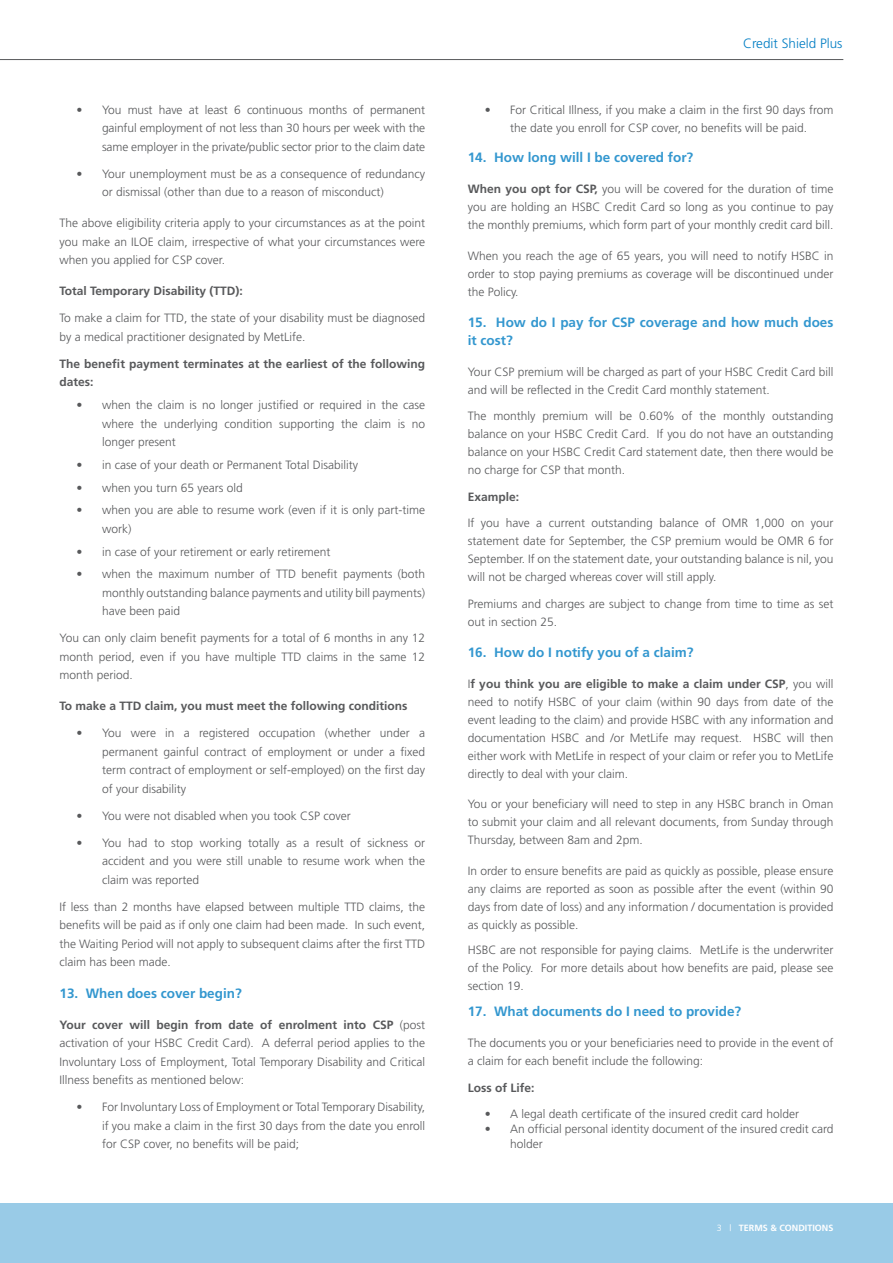
<style>
.page{position:relative;width:893px;height:1263px;background:#fff}
.page>*{position:absolute;margin:0;border:0;box-sizing:border-box;transform-origin:0 0}
.t1{font:700 13.5px/18px "Frutiger";color:#3397cf}
.t2{font:300 13.5px "Frutiger LT Std";color:#007dc3}
.t3{font:300 12px/18.5px "Frutiger";color:#58595b;text-align:justify}
.t4{font:700 12px/18.5px "Frutiger";color:#58595b}
.t5{font:700 9px "Frutiger";color:#fff}
.s1{font-weight:700}
.s2{font-weight:300}
</style>
<div class="page">
<hr style="left:0;top:59px;width:843px;height:1px;background:#58595b">
<div style="left:0;top:1203px;width:893px;height:60px;background:#99cbe7"></div>
<p class="t3" style="left:102px;top:100px;width:325px;text-indent:-26px">• You must have at least 6 continuous months of permanent gainful employment of not less than 30 hours per week with the same employer in the private/public sector prior to the claim date</p>
<p class="t3" style="left:102px;top:164px;width:325px;text-indent:-26px">• Your unemployment must be as a consequence of redundancy or dismissal (other than due to a reason of misconduct)</p>
<p class="t3" style="left:60px;top:214px;width:367px">The above eligibility criteria apply to your circumstances as at the point you make an ILOE claim, irrespective of what your circumstances were when you applied for CSP cover.</p>
<p class="t4" style="left:60px;top:282px;width:185px">Total Temporary Disability (TTD):</p>
<p class="t3" style="left:60px;top:309px;width:367px">To make a claim for TTD, the state of your disability must be diagnosed by a medical practitioner designated by MetLife.</p>
<p class="t4" style="left:60px;top:354px;width:367px">The benefit payment terminates at the earliest of the following dates:</p>
<p class="t3" style="left:102px;top:396px;width:325px;text-indent:-26px">• when the claim is no longer justified or required in the case where the underlying condition supporting the claim is no longer present</p>
<p class="t3" style="left:77px;top:455px;width:283px">• in case of your death or Permanent Total Disability</p>
<p class="t3" style="left:77px;top:478px;width:168px">• when you turn 65 years old</p>
<p class="t3" style="left:102px;top:501px;width:325px;text-indent:-26px">• when you are able to resume work (even if it is only part-time work)</p>
<p class="t3" style="left:77px;top:542px;width:255px">• in case of your retirement or early retirement</p>
<p class="t3" style="left:102px;top:565px;width:325px;text-indent:-26px">• when the maximum number of TTD benefit payments (both monthly outstanding balance payments and utility bill payments) have been paid</p>
<p class="t3" style="left:60px;top:629px;width:367px">You can only claim benefit payments for a total of 6 months in any 12 month period, even if you have multiple TTD claims in the same 12 month period.</p>
<p class="t4" style="left:60px;top:697px;width:350px">To make a TTD claim, you must meet the following conditions</p>
<p class="t3" style="left:102px;top:724px;width:325px;text-indent:-26px">• You were in a registered occupation (whether under a permanent gainful contract of employment or under a fixed term contract of employment or self-employed) on the first day of your disability</p>
<p class="t3" style="left:77px;top:806px;width:276px">• You were not disabled when you took CSP cover</p>
<p class="t3" style="left:102px;top:833px;width:325px;text-indent:-26px">• You had to stop working totally as a result of sickness or accident and you were still unable to resume work when the claim was reported</p>
<p class="t3" style="left:60px;top:897px;width:367px">If less than 2 months have elapsed between multiple TTD claims, the benefits will be paid as if only one claim had been made. In such event, the Waiting Period will not apply to subsequent claims after the first TTD claim has been made.</p>
<p class="t1" style="left:60px;top:984px;width:184px">13. When does cover begin?</p>
<p class="t3" style="left:60px;top:1015px;width:367px"><span class="s1">Your cover will begin from date of enrolment into CSP</span> (post activation of your HSBC Credit Card). A deferral period applies to the Involuntary Loss of Employment, Total Temporary Disability and Critical Illness benefits as mentioned below:</p>
<p class="t3" style="left:102px;top:1098px;width:325px;text-indent:-26px">• For Involuntary Loss of Employment or Total Temporary Disability, if you make a claim in the first 30 days from the date you enroll for CSP cover, no benefits will be paid;</p>
<p class="t2" style="left:743px;top:36px;width:101px">Credit Shield Plus</p>
<p class="t3" style="left:485px;top:100px;width:350px;line-height:18px;text-align:center">• For Critical Illness, if you make a claim in the first 90 days from the date you enroll for CSP cover, no benefits will be paid.</p>
<p class="t1" style="left:468px;top:149px;width:227px">14. How long will I be covered for?</p>
<p class="t3" style="left:468px;top:180px;width:367px;line-height:18px"><span class="s1">When you opt for CSP,</span> you will be covered for the duration of time you are holding an HSBC Credit Card so long as you continue to pay the monthly premiums, which form part of your monthly credit card bill.</p>
<p class="t3" style="left:468px;top:247px;width:367px;line-height:18px">When you reach the age of 65 years, you will need to notify HSBC in order to stop paying premiums as coverage will be discontinued under the Policy.</p>
<p class="t1" style="left:468px;top:313px;width:367px">15. How do I pay for CSP coverage and how much does it cost?</p>
<p class="t3" style="left:468px;top:362px;width:367px;line-height:18px">Your CSP premium will be charged as part of your HSBC Credit Card bill and will be reflected in the Credit Card monthly statement.</p>
<p class="t3" style="left:468px;top:407px;width:367px;line-height:18px">The monthly premium will be 0.60% of the monthly outstanding balance on your HSBC Credit Card. If you do not have an outstanding balance on your HSBC Credit Card statement date, then there would be no charge for CSP that month.</p>
<p class="t4" style="left:468px;top:487px;width:53px">Example:</p>
<p class="t3" style="left:468px;top:514px;width:367px;line-height:18px">If you have a current outstanding balance of OMR 1,000 on your statement date for September, the CSP premium would be OMR 6 for September. If on the statement date, your outstanding balance is nil, you will not be charged whereas cover will still apply.</p>
<p class="t3" style="left:468px;top:595px;width:367px;line-height:18px">Premiums and charges are subject to change from time to time as set out in section 25.</p>
<p class="t1" style="left:468px;top:643px;width:227px">16. How do I notify you of a claim?</p>
<p class="t3" style="left:468px;top:674px;width:367px;line-height:18px">I<span class="s1">f you think you are eligible to make a claim under CSP</span>, you will need to notify HSBC of your claim (within 90 days from date of the event leading to the claim) and provide HSBC with any information and documentation HSBC and /or MetLife may request. HSBC will then either work with MetLife in respect of your claim or refer you to MetLife directly to deal with your claim.</p>
<p class="t3" style="left:468px;top:795px;width:367px;line-height:18px">You or your beneficiary will need to step in any HSBC branch in Oman to submit your claim and all relevant documents, from Sunday through Thursday, between 8am and 2pm.</p>
<p class="t3" style="left:468px;top:862px;width:367px;line-height:18px">In order to ensure benefits are paid as quickly as possible, please ensure any claims are reported as soon as possible after the event (within 90 days from date of loss) and any information / documentation is provided as quickly as possible.</p>
<p class="t3" style="left:468px;top:940px;width:367px;line-height:18px">HSBC are not responsible for paying claims. MetLife is the underwriter of the Policy. For more details about how benefits are paid, please see section 19.</p>
<p class="t1" style="left:468px;top:1002px;width:275px">17. What documents do I need to provide?</p>
<p class="t3" style="left:468px;top:1034px;width:367px;line-height:18px">The documents you or your beneficiaries need to provide in the event of a claim for each benefit include the following:</p>
<p class="t4" style="left:468px;top:1078px;width:68px">Loss of Life:</p>
<p class="t3" style="left:485px;top:1105px;width:316px">• A legal death certificate of the insured credit card holder</p>
<p class="t3" style="left:510px;top:1121px;width:325px;line-height:15px;text-indent:-26px">• An official personal identity document of the insured credit card holder</p>
<p class="t5" style="left:717px;top:1223px;width:118px"><span class="s2">3 |</span> TERMS &amp; CONDITIONS</p>
</div>
